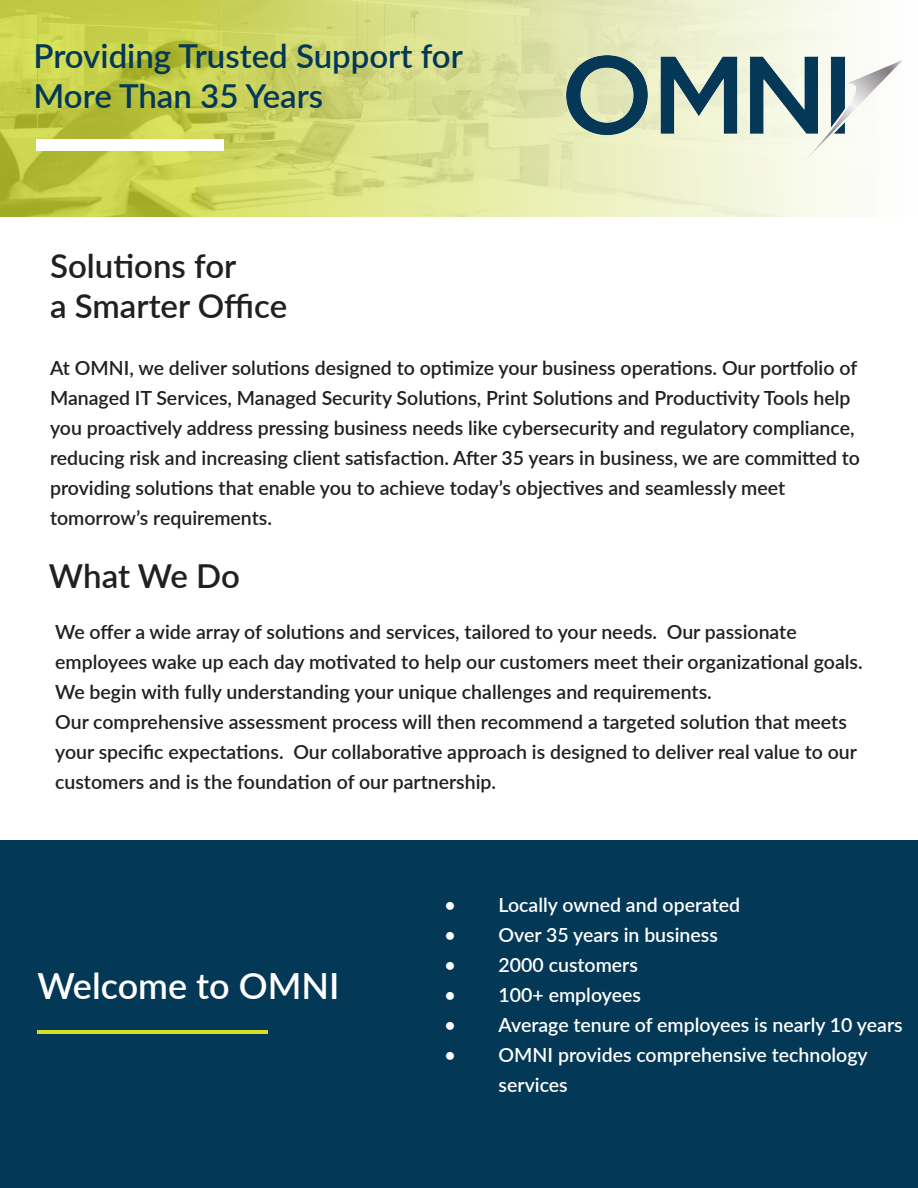
<style>
.page{position:relative;width:918px;height:1188px;background:#fff}
.page>*{position:absolute;margin:0;border:0;box-sizing:border-box;transform-origin:0 0}
.t1{font:600 36px "Lato";color:#fff}
.t2{font:600 33px/39.6px "Lato";color:#033856}
.t3{font:600 33px/39.6px "Lato";color:#231f20}
.t4{font:600 19.5px/30px "Lato";color:#231f20}
.t5{font:600 19.5px/30px "Lato";color:#fff}
</style>
<div class="page">
<svg style="left:0;top:0;width:903px;height:216px;background:#d7dd87"></svg>
<div style="left:36px;top:139px;width:187px;height:11px;background:#fff"></div>
<div style="left:0;top:840px;width:918px;height:348px;background:#033856"></div>
<hr style="left:37px;top:1030px;width:231px;height:4px;background:#d4de28">
<img style="left:567px;top:55px;width:335px;height:107px">
<h2 class="t2" style="left:34px;top:35px;width:431px">Providing Trusted Support for<br>More Than 35 Years</h2>
<h2 class="t3" style="left:50px;top:245px;width:239px">Solutions for<br>a Smarter Office</h2>
<p class="t4" style="left:50px;top:352px;width:811px">At OMNI, we deliver solutions designed to optimize your business operations. Our portfolio of Managed IT Services, Managed Security Solutions, Print Solutions and Productivity Tools help you proactively address pressing business needs like cybersecurity and regulatory compliance, reducing risk and increasing client satisfaction. After 35 years in business, we are committed to providing solutions that enable you to achieve today’s objectives and seamlessly meet tomorrow’s requirements.</p>
<h2 class="t3" style="left:49px;top:555px;width:192px">What We Do</h2>
<p class="t4" style="left:55px;top:616px;width:809px">We offer a wide array of solutions and services, tailored to your needs. Our passionate employees wake up each day motivated to help our customers meet their organizational goals.<br>We begin with fully understanding your unique challenges and requirements.<br>Our comprehensive assessment process will then recommend a targeted solution that meets your specific expectations. Our collaborative approach is designed to deliver real value to our customers and is the foundation of our partnership.</p>
<h1 class="t1" style="left:38px;top:960px;width:303px">Welcome to OMNI</h1>
<p class="t5" style="left:445px;top:889px;width:297px">• Locally owned and operated</p>
<p class="t5" style="left:445px;top:919px;width:275px">• Over 35 years in business</p>
<p class="t5" style="left:445px;top:949px;width:195px">• 2000 customers</p>
<p class="t5" style="left:445px;top:979px;width:198px">• 100+ employees</p>
<p class="t5" style="left:445px;top:1009px;width:460px">• Average tenure of employees is nearly 10 years</p>
<p class="t5" style="left:499px;top:1039px;width:371px;text-indent:-54px">• OMNI provides comprehensive technology services</p>
</div>
